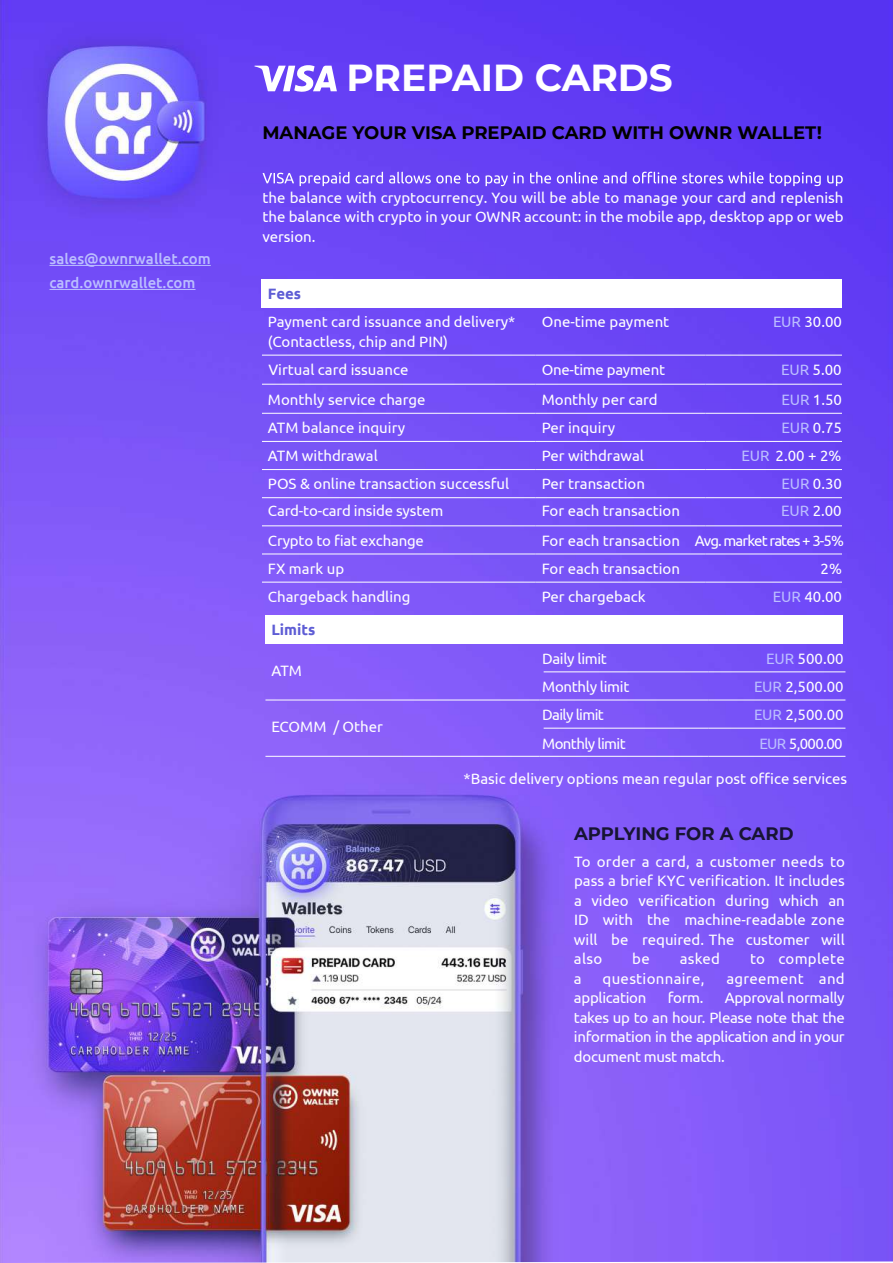
<style>
.page{position:relative;width:893px;height:1263px;background:#fff}
.page>*{position:absolute;margin:0;border:0;box-sizing:border-box;transform-origin:0 0}
.t1{font:700 37.5px "Montserrat";color:#fff}
.t2{font:700 18px "Montserrat";color:#000}
.t3{font:700 18px "Montserrat";letter-spacing:-.005em;color:#171433}
.t4{font:15px/19.5px "Ubuntu";color:#fff;text-align:justify}
.t5{font:15px/28.5px "Ubuntu";letter-spacing:-.035em;color:#fff}
.t6{font:500 15px/24px "Ubuntu";color:#bbbeff}
.t7{font:15px "Ubuntu";letter-spacing:.02em;color:#fff}
.t8{font:15px "Ubuntu";letter-spacing:-.02em;color:#fff}
.t9{font:700 15px "Ubuntu";color:#5e5dd5}
.s1{color:#bbbeff}
</style>
<div class="page">
<img style="left:0;top:0;width:893px;height:1263px">
<div style="left:262px;top:279px;width:580px;height:28px;background:#fff"></div>
<hr style="left:262px;top:413px;width:274px;height:1px;background:#fff">
<hr style="left:536px;top:413px;width:169px;height:1px;background:#fff">
<hr style="left:705px;top:413px;width:137px;height:1px;background:#fff">
<hr style="left:262px;top:441px;width:274px;height:1px;background:#fff">
<hr style="left:536px;top:441px;width:169px;height:1px;background:#fff">
<hr style="left:705px;top:441px;width:137px;height:1px;background:#fff">
<hr style="left:262px;top:469px;width:274px;height:1px;background:#fff">
<hr style="left:536px;top:469px;width:169px;height:1px;background:#fff">
<hr style="left:705px;top:469px;width:137px;height:1px;background:#fff">
<hr style="left:262px;top:497px;width:274px;height:1px;background:#fff">
<hr style="left:536px;top:497px;width:169px;height:1px;background:#fff">
<hr style="left:705px;top:497px;width:137px;height:1px;background:#fff">
<hr style="left:262px;top:526px;width:274px;height:1px;background:#fff">
<hr style="left:536px;top:526px;width:169px;height:1px;background:#fff">
<hr style="left:705px;top:526px;width:137px;height:1px;background:#fff">
<hr style="left:262px;top:554px;width:274px;height:1px;background:#fff">
<hr style="left:536px;top:554px;width:169px;height:1px;background:#fff">
<hr style="left:705px;top:554px;width:137px;height:1px;background:#fff">
<hr style="left:262px;top:582px;width:274px;height:1px;background:#fff">
<hr style="left:536px;top:582px;width:169px;height:1px;background:#fff">
<hr style="left:705px;top:582px;width:137px;height:1px;background:#fff">
<hr style="left:262px;top:355px;width:274px;height:1px;background:#fff">
<hr style="left:536px;top:355px;width:169px;height:1px;background:#fff">
<hr style="left:705px;top:355px;width:137px;height:1px;background:#fff">
<hr style="left:262px;top:384px;width:274px;height:1px;background:#fff">
<hr style="left:536px;top:384px;width:169px;height:1px;background:#fff">
<hr style="left:705px;top:384px;width:137px;height:1px;background:#fff">
<hr style="left:49px;top:265px;width:162px;height:1px;background:#bbbeff">
<hr style="left:49px;top:289px;width:147px;height:1px;background:#bbbeff">
<svg style="left:263px;top:172px;width:580px;height:14px;background:#8467f6"></svg>
<svg style="left:254px;top:65px;width:83px;height:27px"></svg>
<div style="left:265px;top:616px;width:578px;height:28px;background:#fff"></div>
<hr style="left:544px;top:672px;width:165px;height:1px;background:#fff">
<hr style="left:709px;top:672px;width:136px;height:1px;background:#fff">
<hr style="left:265px;top:700px;width:274px;height:1px;background:#fff">
<hr style="left:539px;top:700px;width:170px;height:1px;background:#fff">
<hr style="left:709px;top:700px;width:136px;height:1px;background:#fff">
<hr style="left:544px;top:728px;width:165px;height:1px;background:#fff">
<hr style="left:709px;top:728px;width:136px;height:1px;background:#fff">
<hr style="left:265px;top:756px;width:274px;height:1px;background:#fff">
<hr style="left:539px;top:756px;width:170px;height:1px;background:#fff">
<hr style="left:709px;top:756px;width:136px;height:1px;background:#fff">
<p class="t6" style="left:49px;top:246px;width:163px">sales@ownrwallet.com card.ownrwallet.com</p>
<h1 class="t1" style="left:347px;top:51px;width:328px">PREPAID CARDS</h1>
<p class="t2" style="left:262px;top:120px;width:561px">MANAGE YOUR VISA PREPAID CARD WITH OWNR WALLET!</p>
<p class="t4" style="left:262px;top:187px;width:583px">the balance with cryptocurrency. You will be able to manage your card and replenish the balance with crypto in your OWNR account: in the mobile app, desktop app or web version.</p>
<p class="t9" style="left:268px;top:285px;width:35px">Fees</p>
<p class="t4" style="left:268px;top:312px;width:249px">Payment card issuance and delivery* (Contactless, chip and PIN)</p>
<p class="t4" style="left:542px;top:312px;width:129px">One-time payment</p>
<p class="t4" style="left:773px;top:312px;width:70px"><span class="s1">EUR</span> 30.00</p>
<p class="t4" style="left:268px;top:360px;width:141px">Virtual card issuance</p>
<p class="t8" style="left:542px;top:361px;width:125px">One-time payment</p>
<p class="t4" style="left:781px;top:360px;width:62px"><span class="s1">EUR</span> 5.00</p>
<p class="t4" style="left:268px;top:389px;width:159px">Monthly service charge</p>
<p class="t4" style="left:542px;top:389px;width:118px">Monthly per card</p>
<p class="t4" style="left:781px;top:389px;width:62px"><span class="s1">EUR</span> 1.50</p>
<p class="t4" style="left:268px;top:418px;width:139px">ATM balance inquiry</p>
<p class="t4" style="left:542px;top:418px;width:75px">Per inquiry</p>
<p class="t4" style="left:781px;top:418px;width:62px"><span class="s1">EUR</span> 0.75</p>
<p class="t4" style="left:268px;top:446px;width:111px">ATM withdrawal</p>
<p class="t4" style="left:542px;top:446px;width:104px">Per withdrawal</p>
<p class="t4" style="left:742px;top:446px;width:101px"><span class="s1">EUR</span> 2.00 + 2%</p>
<p class="t4" style="left:268px;top:474px;width:243px">POS &amp; online transaction successful</p>
<p class="t4" style="left:542px;top:474px;width:105px">Per transaction</p>
<p class="t4" style="left:781px;top:474px;width:62px"><span class="s1">EUR</span> 0.30</p>
<p class="t4" style="left:268px;top:495px;width:177px;line-height:29.7px">Card-to-card inside system<br>Crypto to fiat exchange</p>
<p class="t4" style="left:542px;top:500px;width:140px">For each transaction</p>
<p class="t4" style="left:542px;top:495px;width:304px;line-height:29.7px;text-align:right"><span class="s1">EUR</span> 2.00<br>For each transaction Avg. market rates + 3-5%</p>
<p class="t4" style="left:268px;top:558px;width:78px">FX mark up</p>
<p class="t4" style="left:542px;top:558px;width:140px">For each transaction</p>
<p class="t4" style="left:821px;top:558px;width:23px">2%</p>
<p class="t4" style="left:268px;top:586px;width:144px">Chargeback handling</p>
<p class="t4" style="left:542px;top:586px;width:105px">Per chargeback</p>
<p class="t4" style="left:773px;top:586px;width:70px"><span class="s1">EUR</span> 40.00</p>
<p class="t9" style="left:271px;top:621px;width:45px">Limits</p>
<p class="t4" style="left:271px;top:660px;width:32px">ATM</p>
<p class="t4" style="left:271px;top:717px;width:113px">ECOMM / Other</p>
<p class="t5" style="left:542px;top:643px;width:89px">Daily limit<br>Monthly limit<br>Daily limit<br>Monthly limit</p>
<p class="t4" style="left:754px;top:644px;width:91px;line-height:28.3px;text-indent:12px"><span class="s1">EUR</span> 500.00<br><span class="s1">EUR</span> 2,500.00<br><span class="s1">EUR</span> 2,500.00</p>
<p class="t4" style="left:759px;top:734px;width:85px"><span class="s1">EUR</span> 5,000.00</p>
<p class="t4" style="left:464px;top:769px;width:385px">*Basic delivery options mean regular post office services</p>
<p class="t3" style="left:574px;top:820px;width:221px">APPLYING FOR A CARD</p>
<p class="t4" style="left:574px;top:851px;width:272px">To order a card, a customer needs to pass a brief KYC verification. It includes a video verification during which an ID with the machine-readable zone will be required. The customer will also</p>
<p class="t4" style="left:632px;top:948px;width:19px">be</p>
<p class="t4" style="left:680px;top:948px;width:42px">asked</p>
<p class="t7" style="left:750px;top:950px;width:96px">to complete</p>
<p class="t4" style="left:574px;top:968px;width:9px">a</p>
<p class="t7" style="left:603px;top:969px;width:103px">questionnaire,</p>
<p class="t7" style="left:726px;top:969px;width:120px">agreement and</p>
<p class="t8" style="left:574px;top:989px;width:74px">application</p>
<p class="t4" style="left:668px;top:987px;width:37px">form.</p>
<p class="t4" style="left:574px;top:987px;width:272px;text-indent:151px">Approval normally takes up to an hour. Please note that the information in the application and in your document must match.</p>
</div>
